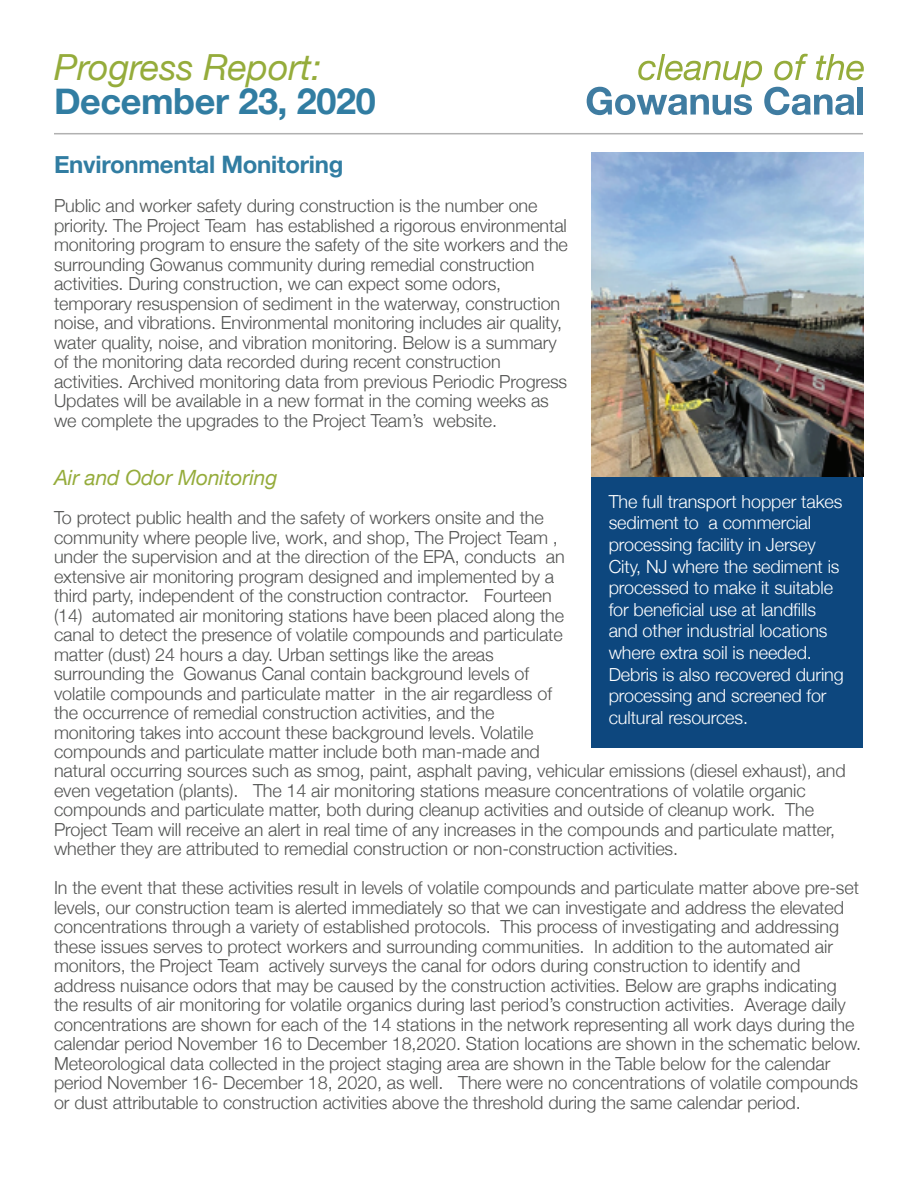
<style>
.page{position:relative;width:918px;height:1188px;background:#fff}
.page>*{position:absolute;margin:0;border:0;box-sizing:border-box;transform-origin:0 0}
.t1{font:italic 36px "Helvetica Neue";letter-spacing:-.005em;color:#95ac3b}
.t2{font:700 36px "Helvetica Neue";letter-spacing:-.01em;color:#317da2}
.t3{font:700 24px "Helvetica Neue";letter-spacing:-.01em;color:#317da2}
.t4{font:italic 21px "Helvetica Neue";letter-spacing:-.005em;color:#95ac3b}
.t5{font:300 18px/19.5px "Helvetica Neue";letter-spacing:-.005em;color:#525352}
.t6{font:300 18px/21.6px "Helvetica Neue";letter-spacing:-.005em;color:#fff}
</style>
<div class="page">
<div style="left:591px;top:476px;width:272px;height:272px;background:#0d477e"></div>
<svg style="left:587px;top:54px;width:277px;height:61px"></svg>
<div style="left:858px;top:87px;width:5px;height:28px;background:#3f7ca1"></div>
<hr style="left:54px;top:133px;width:809px;height:1px;background:#b1b1b1">
<img style="left:592px;top:152px;width:271px;height:324px">
<h1 class="t1" style="left:54px;top:45px;width:269px">Progress Report:</h1>
<h1 class="t2" style="left:54px;top:79px;width:323px">December 23, 2020</h1>
<h2 class="t3" style="left:54px;top:150px;width:291px">Environmental Monitoring</h2>
<p class="t5" style="left:54px;top:196px;width:516px">Public and worker safety during construction is the number one priority. The Project Team has established a rigorous environmental monitoring program to ensure the safety of the site workers and the surrounding Gowanus community during remedial construction activities. During construction, we can expect some odors, temporary resuspension of sediment in the waterway, construction noise, and vibrations. Environmental monitoring includes air quality, water quality, noise, and vibration monitoring. Below is a summary of the monitoring data recorded during recent construction activities. Archived monitoring data from previous Periodic Progress Updates will be available in a new format in the coming weeks as we complete the upgrades to the Project Team’s website.</p>
<p class="t4" style="left:54px;top:465px;width:225px">Air and Odor Monitoring</p>
<p class="t5" style="left:54px;top:508px;width:793px">To protect public health and the safety of workers onsite and the<br>community where people live, work, and shop, The Project Team ,<br>under the supervision and at the direction of the EPA, conducts an<br>extensive air monitoring program designed and implemented by a<br>third party, independent of the construction contractor. Fourteen<br>(14) automated air monitoring stations have been placed along the<br>canal to detect the presence of volatile compounds and particulate<br>matter (dust) 24 hours a day. Urban settings like the areas<br>surrounding the Gowanus Canal contain background levels of<br>volatile compounds and particulate matter in the air regardless of<br>the occurrence of remedial construction activities, and the<br>monitoring takes into account these background levels. Volatile<br>compounds and particulate matter include both man-made and<br>natural occurring sources such as smog, paint, asphalt paving, vehicular emissions (diesel exhaust), and even vegetation (plants). The 14 air monitoring stations measure concentrations of volatile organic compounds and particulate matter, both during cleanup activities and outside of cleanup work. The Project Team will receive an alert in real time of any increases in the compounds and particulate matter, whether they are attributed to remedial construction or non-construction activities.</p>
<p class="t5" style="left:54px;top:878px;width:809px">In the event that these activities result in levels of volatile compounds and particulate matter above pre-set levels, our construction team is alerted immediately so that we can investigate and address the elevated concentrations through a variety of established protocols. This process of investigating and addressing these issues serves to protect workers and surrounding communities. In addition to the automated air monitors, the Project Team actively surveys the canal for odors during construction to identify and address nuisance odors that may be caused by the construction activities. Below are graphs indicating the results of air monitoring for volatile organics during last period’s construction activities. Average daily concentrations are shown for each of the 14 stations in the network representing all work days during the calendar period November 16 to December 18,2020. Station locations are shown in the schematic below.<br>Meteorological data collected in the project staging area are shown in the Table below for the calendar period November 16- December 18, 2020, as well. There were no concentrations of volatile compounds or dust attributable to construction activities above the threshold during the same calendar period.</p>
<p class="t6" style="left:609px;top:490px;width:237px">The full transport hopper takes sediment to a commercial processing facility in Jersey<br>City, NJ where the sediment is processed to make it suitable for beneficial use at landfills and other industrial locations where extra soil is needed.<br>Debris is also recovered during processing and screened for cultural resources.</p>
</div>
